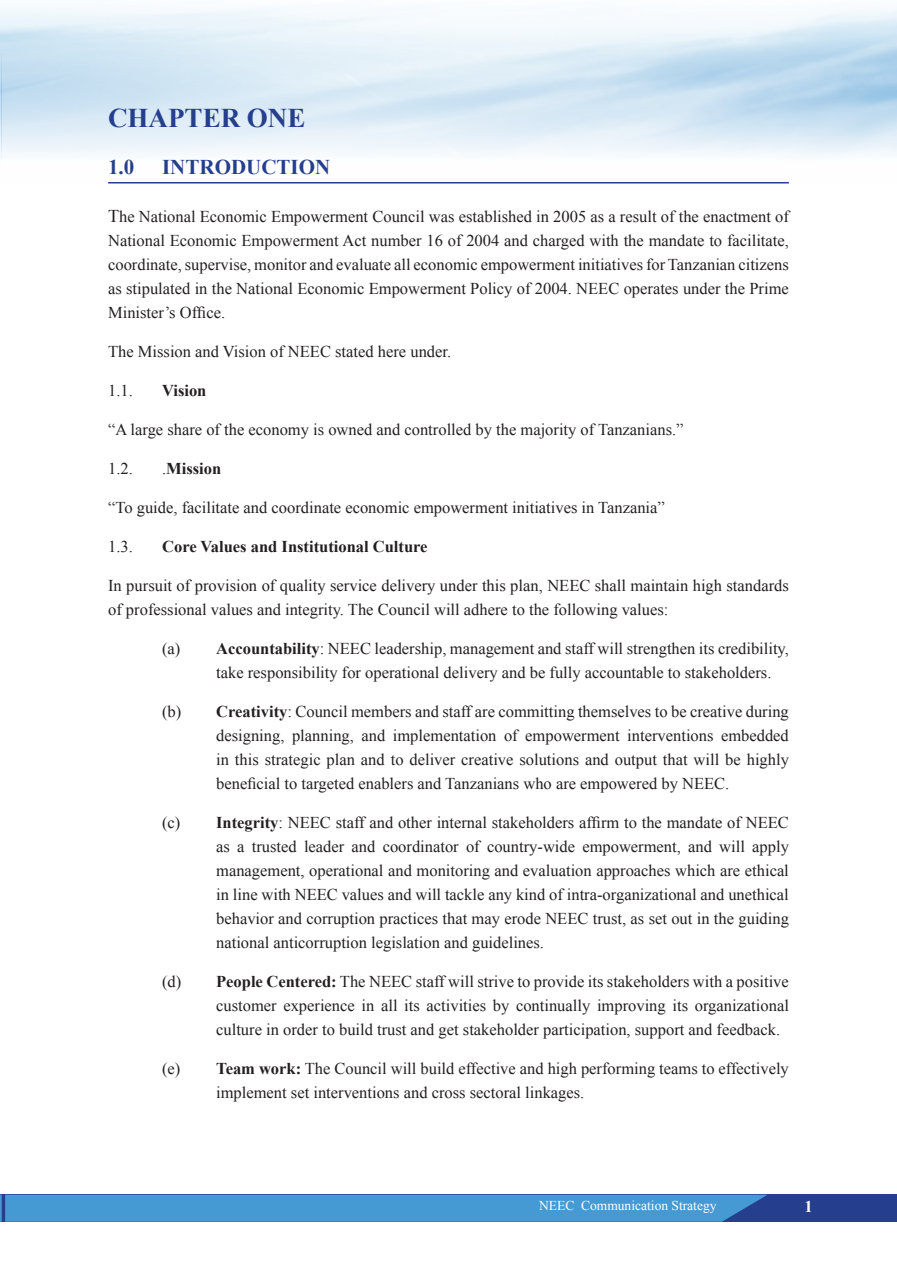
<style>
.page{position:relative;width:897px;height:1267px;background:#fff}
.page>*{position:absolute;margin:0;border:0;box-sizing:border-box;transform-origin:0 0}
.t1{font:700 27px "Times New Roman";color:#253f8e}
.t2{font:700 21px "Times New Roman";color:#253f8e}
.t3{font:16.5px/24px "Times New Roman";color:#231f20;text-align:justify}
.t4{font:700 16.5px "Times New Roman";color:#231f20}
.t5{font:700 16.5px "Times New Roman";color:#fff}
.t6{font:13.5px "Times New Roman";color:#fff}
.s1{font-size:18px}
.s2{font-weight:400}
.s3{font-weight:700}
</style>
<div class="page">
<div style="left:2px;top:1194px;width:894px;height:27px;background:#253f8e"></div>
<svg style="left:0;top:1194px;width:767px;height:27px;background:#4494ce"></svg>
<hr style="left:108px;top:182px;width:680px;height:1px;background:#253f8e">
<h1 class="t1" style="left:108px;top:99px;width:199px">CHAPTER ONE</h1>
<p class="t2" style="left:108px;top:152px;width:28px">1.0</p>
<p class="t2" style="left:162px;top:152px;width:170px">INTRODUCTION</p>
<p class="t3" style="left:108px;top:204px;width:682px"><span class="s1">T</span>he National Economic Empowerment Council was established in 2005 as a result of the enactment of National Economic Empowerment Act number 16 of 2004 and charged with the mandate to facilitate, coordinate, supervise, monitor and evaluate all economic empowerment initiatives for Tanzanian citizens as stipulated in the National Economic Empowerment Policy of 2004. NEEC operates under the Prime Minister’s Office.</p>
<p class="t3" style="left:108px;top:339px;width:344px">The Mission and Vision of NEEC stated here under.</p>
<p class="t3" style="left:108px;top:378px;width:26px">1.1.</p>
<p class="t4" style="left:162px;top:379px;width:46px">Vision</p>
<p class="t3" style="left:108px;top:417px;width:577px">“A large share of the economy is owned and controlled by the majority of Tanzanians.”</p>
<p class="t3" style="left:108px;top:456px;width:26px">1.2.</p>
<p class="t4" style="left:162px;top:457px;width:61px"><span class="s2">.</span>Mission</p>
<p class="t3" style="left:108px;top:495px;width:558px">“To guide, facilitate and coordinate economic empowerment initiatives in Tanzania”</p>
<p class="t3" style="left:108px;top:534px;width:26px">1.3.</p>
<p class="t4" style="left:162px;top:535px;width:267px">Core Values and Institutional Culture</p>
<p class="t3" style="left:108px;top:573px;width:682px">In pursuit of provision of quality service delivery under this plan, NEEC shall maintain high standards of professional values and integrity. The Council will adhere to the following values:</p>
<p class="t3" style="left:216px;top:636px;width:574px;text-indent:-54px">(a) <span class="s3">Accountability</span>: NEEC leadership, management and staff will strengthen its credibility, take responsibility for operational delivery and be fully accountable to stakeholders.</p>
<p class="t3" style="left:216px;top:699px;width:574px;text-indent:-54px">(b) <span class="s3">Creativity</span>: Council members and staff are committing themselves to be creative during designing, planning, and implementation of empowerment interventions embedded in this strategic plan and to deliver creative solutions and output that will be highly beneficial to targeted enablers and Tanzanians who are empowered by NEEC.</p>
<p class="t3" style="left:216px;top:810px;width:574px;text-indent:-54px">(c) <span class="s3">Integrity</span>: NEEC staff and other internal stakeholders affirm to the mandate of NEEC as a trusted leader and coordinator of country-wide empowerment, and will apply management, operational and monitoring and evaluation approaches which are ethical in line with NEEC values and will tackle any kind of intra-organizational and unethical behavior and corruption practices that may erode NEEC trust, as set out in the guiding national anticorruption legislation and guidelines.</p>
<p class="t3" style="left:216px;top:969px;width:574px;text-indent:-54px">(d) <span class="s3">People Centered:</span> The NEEC staff will strive to provide its stakeholders with a positive customer experience in all its activities by continually improving its organizational culture in order to build trust and get stakeholder participation, support and feedback.</p>
<p class="t3" style="left:216px;top:1056px;width:574px;text-indent:-54px">(e) <span class="s3">Team work:</span> The Council will build effective and high performing teams to effectively implement set interventions and cross sectoral linkages.</p>
<p class="t6" style="left:539px;top:1196px;width:179px">NEEC Communication Strategy</p>
<p class="t5" style="left:804px;top:1195px;width:10px">1</p>
</div>
